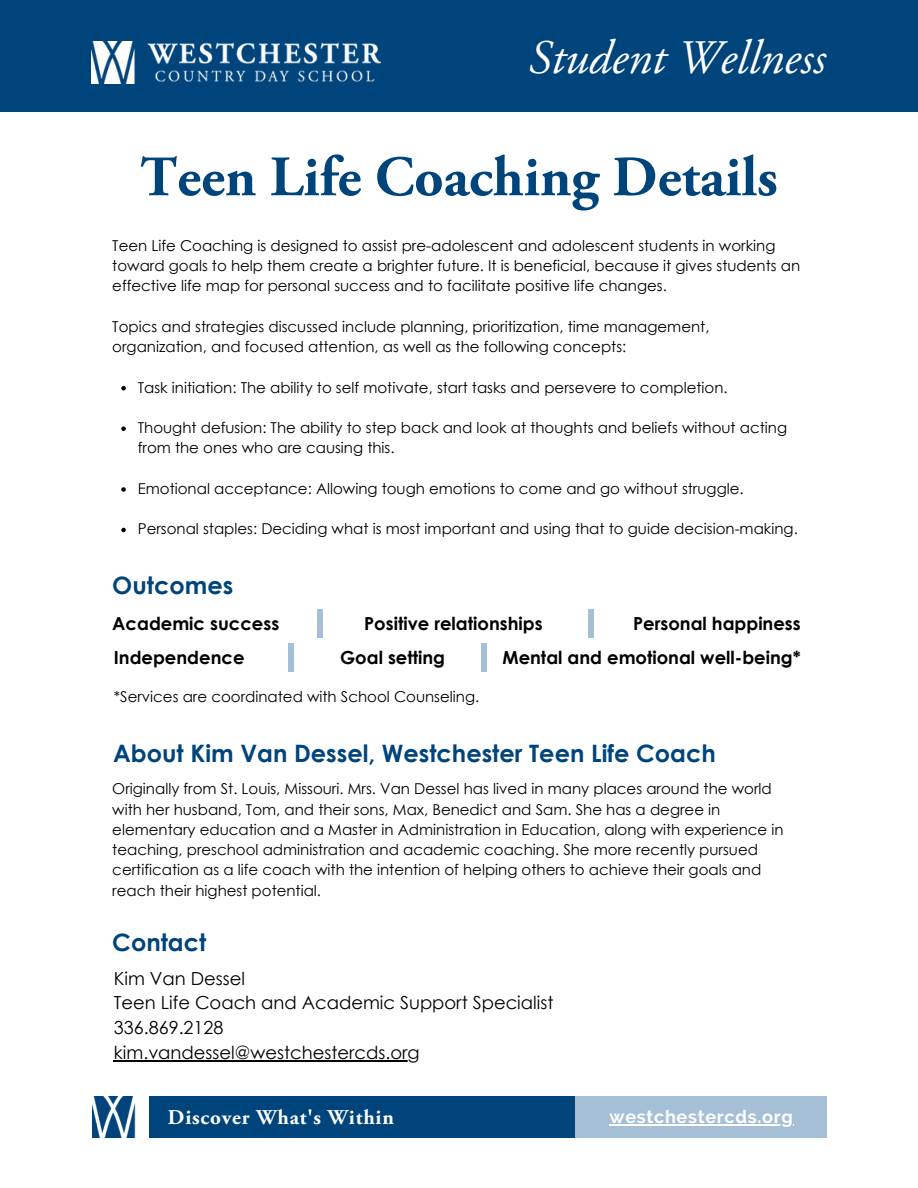
<style>
.page{position:relative;width:918px;height:1188px;background:#fff}
.page>*{position:absolute;margin:0;border:0;box-sizing:border-box;transform-origin:0 0}
.t1{font:700 57px "Adobe Garamond Pro";color:#00447c}
.t2{font:italic 48px "Adobe Garamond Pro";color:#fff}
.t3{font:700 24px "Century Gothic";color:#00447c}
.t4{font:700 21px "Adobe Garamond Pro";letter-spacing:.04em;color:#fff}
.t5{font:700 18px "Century Gothic";color:#000}
.t6{font:18px/24.8px "Century Gothic";color:#000}
.t7{font:700 18px "Raleway";letter-spacing:.04em;color:#fff}
.t8{font:15px/20.2px "Century Gothic";color:#000}
</style>
<div class="page">
<div style="left:0;top:0;width:918px;height:111px;background:#00447c"></div>
<div style="left:149px;top:1096px;width:453px;height:42px;background:#00447c"></div>
<div style="left:575px;top:1096px;width:252px;height:42px;background:#a5c0d6"></div>
<img style="left:93px;top:1096px;width:43px;height:42px">
<img style="left:92px;top:42px;width:289px;height:41px">
<hr style="left:114px;top:1060px;width:306px;height:1px;background:#000">
<hr style="left:610px;top:1124px;width:184px;height:2px;background:#fff">
<svg style="left:121px;top:386px;width:5px;height:4px"></svg>
<svg style="left:121px;top:426px;width:5px;height:5px"></svg>
<svg style="left:121px;top:487px;width:5px;height:5px"></svg>
<svg style="left:121px;top:528px;width:5px;height:4px"></svg>
<div style="left:317px;top:609px;width:6px;height:28px;background:#a5c0d6"></div>
<div style="left:588px;top:609px;width:5px;height:28px;background:#a5c0d6"></div>
<div style="left:288px;top:643px;width:6px;height:28px;background:#a5c0d6"></div>
<div style="left:481px;top:643px;width:6px;height:28px;background:#a5c0d6"></div>
<h2 class="t2" style="left:529px;top:38px;width:299px">Student Wellness</h2>
<h1 class="t1" style="left:140px;top:154px;width:639px">Teen Life Coaching Details</h1>
<p class="t8" style="left:112px;top:235px;width:689px">Teen Life Coaching is designed to assist pre-adolescent and adolescent students in working toward goals to help them create a brighter future. It is beneficial, because it gives students an effective life map for personal success and to facilitate positive life changes.</p>
<p class="t8" style="left:112px;top:316px;width:599px">Topics and strategies discussed include planning, prioritization, time management, organization, and focused attention, as well as the following concepts:</p>
<p class="t8" style="left:138px;top:377px;width:591px">Task initiation: The ability to self motivate, start tasks and persevere to completion.</p>
<p class="t8" style="left:138px;top:417px;width:651px">Thought defusion: The ability to step back and look at thoughts and beliefs without acting from the ones who are causing this.</p>
<p class="t8" style="left:138px;top:478px;width:607px">Emotional acceptance: Allowing tough emotions to come and go without struggle.</p>
<p class="t8" style="left:138px;top:518px;width:662px">Personal staples: Deciding what is most important and using that to guide decision-making.</p>
<h3 class="t3" style="left:112px;top:570px;width:122px">Outcomes</h3>
<p class="t5" style="left:112px;top:612px;width:168px">Academic success</p>
<p class="t5" style="left:364px;top:612px;width:180px">Positive relationships</p>
<p class="t5" style="left:633px;top:612px;width:169px">Personal happiness</p>
<p class="t5" style="left:114px;top:646px;width:132px">Independence</p>
<p class="t5" style="left:340px;top:646px;width:106px">Goal setting</p>
<p class="t5" style="left:502px;top:646px;width:300px">Mental and emotional well-being*</p>
<p class="t8" style="left:114px;top:686px;width:367px">*Services are coordinated with School Counseling.</p>
<h3 class="t3" style="left:113px;top:737px;width:604px">About Kim Van Dessel, Westchester Teen Life Coach</h3>
<p class="t8" style="left:112px;top:778px;width:673px">Originally from St. Louis, Missouri. Mrs. Van Dessel has lived in many places around the world with her husband, Tom, and their sons, Max, Benedict and Sam. She has a degree in elementary education and a Master in Administration in Education, along with experience in teaching, preschool administration and academic coaching. She more recently pursued certification as a life coach with the intention of helping others to achieve their goals and reach their highest potential.</p>
<h3 class="t3" style="left:112px;top:927px;width:96px">Contact</h3>
<p class="t6" style="left:114px;top:965px;width:441px">Kim Van Dessel<br>Teen Life Coach and Academic Support Specialist<br>336.869.2128<br>kim.vandessel@westchestercds.org</p>
<h3 class="t4" style="left:168px;top:1108px;width:228px">Discover What's Within</h3>
<p class="t7" style="left:610px;top:1106px;width:185px">westchestercds.org</p>
</div>
